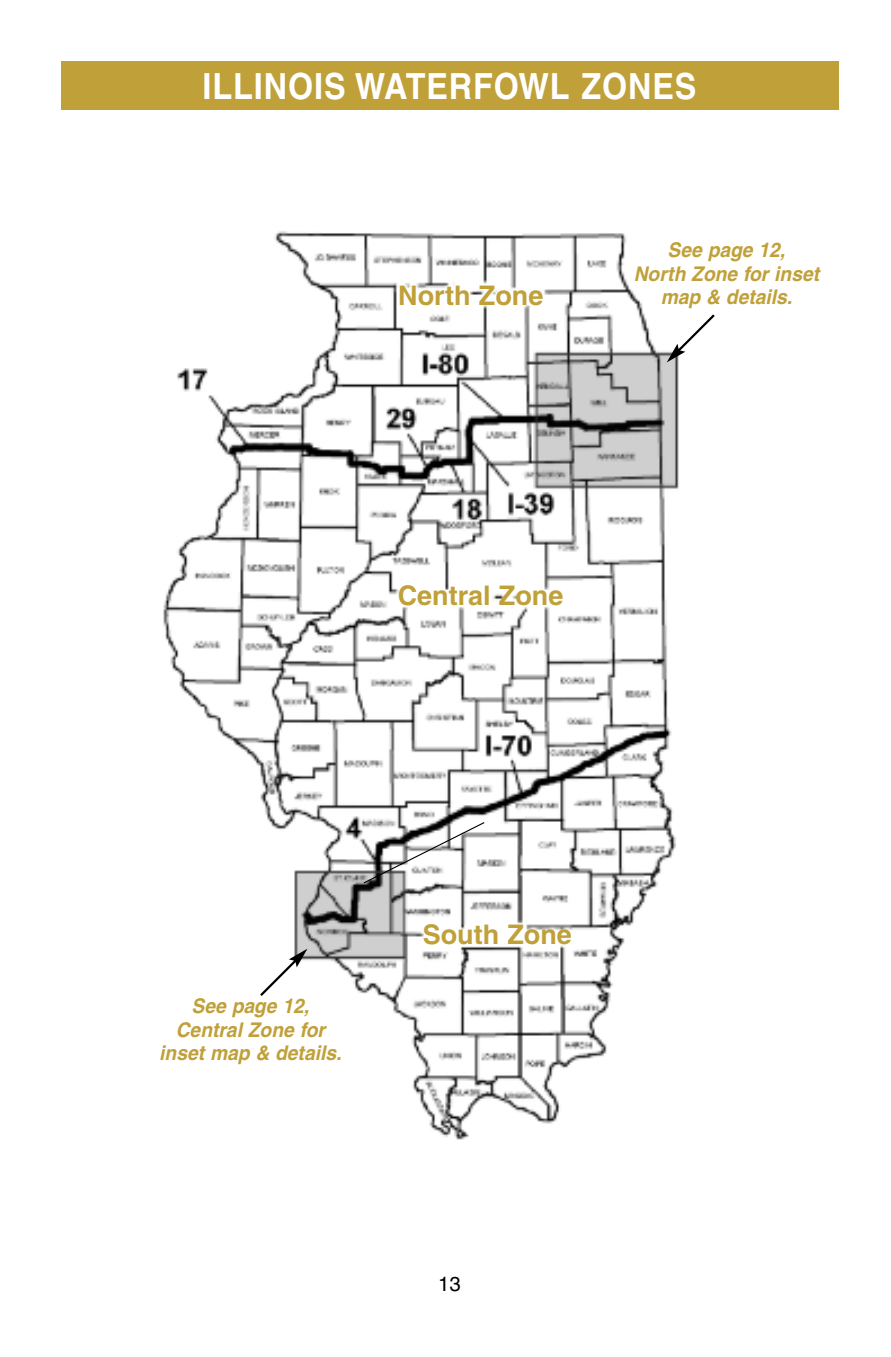
<style>
.page{position:relative;width:891px;height:1357px;background:#fff}
.page>*{position:absolute;margin:0;border:0;box-sizing:border-box;transform-origin:0 0}
.t1{font:700 36px "Helvetica";letter-spacing:.03em;color:#fff;scale:.9 1}
.t2{font:700 27px "Helvetica";color:#c0a039}
.t3{font:italic 700 20.25px/23.6px "Helvetica";color:#c0a039;text-align:center;scale:.95 1}
.t4{font:20.25px "Helvetica";color:#000}
</style>
<div class="page">
<img style="left:163px;top:231px;width:516px;height:909px">
<svg style="left:362px;top:821px;width:124px;height:63px"></svg>
<div style="left:61px;top:61px;width:777px;height:48px;background:#c0a039"></div>
<svg style="left:258px;top:948px;width:49px;height:50px"></svg>
<svg style="left:667px;top:312px;width:48px;height:50px"></svg>
<h1 class="t1" style="left:203px;top:73px;width:550px">ILLINOIS WATERFOWL ZONES</h1>
<h2 class="t2" style="left:398px;top:286px;width:147px">North Zone</h2>
<p class="t3" style="left:634px;top:240px;width:197px">See page 12,<br>North Zone for inset map &amp; details.</p>
<h2 class="t2" style="left:398px;top:585px;width:167px">Central Zone</h2>
<p class="t3" style="left:159px;top:996px;width:193px">See page 12,<br>Central Zone for inset map &amp; details.</p>
<h2 class="t2" style="left:423px;top:924px;width:151px">South Zone</h2>
<p class="t4" style="left:438px;top:1276px;width:24px">13</p>
</div>
